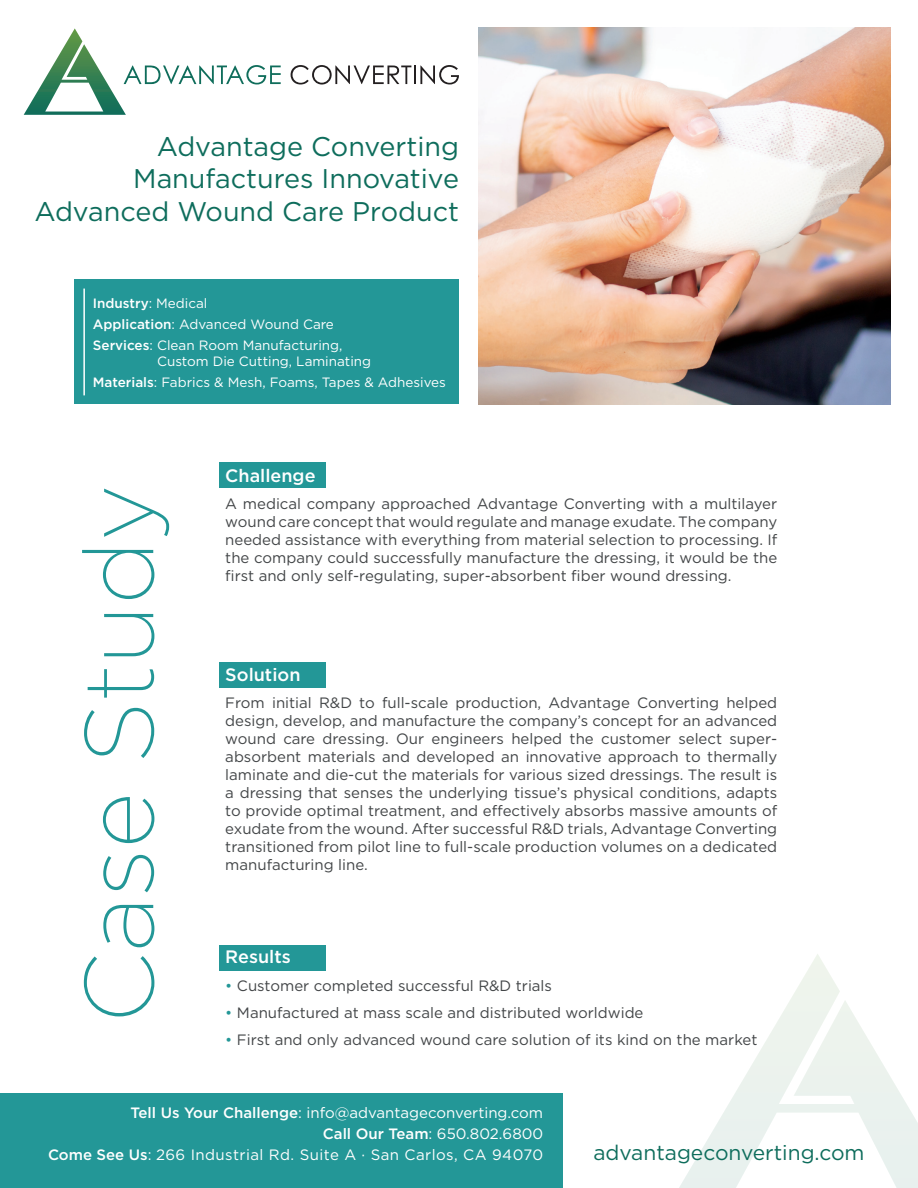
<style>
.page{position:relative;width:918px;height:1188px;background:#fff}
.page>*{position:absolute;margin:0;border:0;box-sizing:border-box;transform-origin:0 0}
.t1{font:200 97.5px "Gotham";color:#239797}
.t2{font:27px/32.4px "Gotham";color:#0e6d5c;text-align:right}
.t3{font:21px "Gotham";color:#0e6d5c}
.t4{font:500 18px "Gotham";color:#fff}
.t5{font:15px/18px "Gotham";color:#424547;text-align:justify}
.t6{font:15px "Gotham";color:#fff}
.t7{font:15px "Gotham";letter-spacing:.03em;color:#fff}
.t8{font:13.5px/16.5px "Gotham";color:#fff}
.t9{font:500 13.5px "Gotham";color:#fff}
.s1{font-weight:400}
.s2{font-weight:500}
.s3{color:#239797}
</style>
<div class="page">
<svg style="left:679px;top:954px;width:239px;height:234px"></svg>
<img style="left:478px;top:27px;width:413px;height:377px">
<div style="left:0;top:1094px;width:563px;height:94px;background:#239797"></div>
<div style="left:75px;top:280px;width:384px;height:124px;background:#239797"></div>
<svg style="left:291px;top:65px;width:168px;height:20px"></svg>
<svg style="left:24px;top:28px;width:257px;height:87px"></svg>
<hr style="left:83px;top:289px;width:2px;height:106px;background:#fff">
<div style="left:219px;top:463px;width:107px;height:25px;background:#239797"></div>
<div style="left:219px;top:662px;width:107px;height:25px;background:#239797"></div>
<div style="left:219px;top:945px;width:107px;height:25px;background:#239797"></div>
<p class="t2" style="left:34px;top:130px;width:426px">Advantage Converting<br>Manufactures Innovative<br>Advanced Wound Care Product</p>
<p class="t9" style="left:93px;top:294px;width:116px">Industry<span class="s1">: Medical</span></p>
<p class="t8" style="left:93px;top:315px;width:243px"><span class="s2">Application</span>: Advanced Wound Care</p>
<p class="t8" style="left:157px;top:336px;width:216px;text-indent:-64px"><span class="s2">Services</span>: Clean Room Manufacturing,<br>Custom Die Cutting, Laminating</p>
<p class="t8" style="left:93px;top:374px;width:355px"><span class="s2">Materials</span>: Fabrics &amp; Mesh, Foams, Tapes &amp; Adhesives</p>
<p class="t1" style="left:58px;top:1024px;width:540px;rotate:-90deg">Case Study</p>
<p class="t4" style="left:225px;top:464px;width:92px">Challenge</p>
<p class="t5" style="left:225px;top:495px;width:553px">A medical company approached Advantage Converting with a multilayer wound care concept that would regulate and manage exudate. The company needed assistance with everything from material selection to processing. If the company could successfully manufacture the dressing, it would be the first and only self-regulating, super-absorbent fiber wound dressing.</p>
<p class="t4" style="left:225px;top:663px;width:77px">Solution</p>
<p class="t5" style="left:225px;top:693px;width:553px">From initial R&amp;D to full-scale production, Advantage Converting helped design, develop, and manufacture the company’s concept for an advanced wound care dressing. Our engineers helped the customer select super&shy;absorbent materials and developed an innovative approach to thermally laminate and die-cut the materials for various sized dressings. The result is a dressing that senses the underlying tissue’s physical conditions, adapts to provide optimal treatment, and effectively absorbs massive amounts of exudate from the wound. After successful R&amp;D trials, Advantage Converting transitioned from pilot line to full-scale production volumes on a dedicated manufacturing line.</p>
<p class="t4" style="left:225px;top:945px;width:67px">Results</p>
<p class="t5" style="left:225px;top:976px;width:328px"><span class="s3">•</span> Customer completed successful R&amp;D trials</p>
<p class="t5" style="left:225px;top:1003px;width:420px"><span class="s3">•</span> Manufactured at mass scale and distributed worldwide</p>
<p class="t5" style="left:225px;top:1030px;width:534px"><span class="s3">•</span> First and only advanced wound care solution of its kind on the market</p>
<p class="t6" style="left:131px;top:1103px;width:414px"><span class="s2">Tell Us Your Challenge</span>: info@advantageconverting.com</p>
<p class="t6" style="left:323px;top:1124px;width:222px"><span class="s2">Call Our Team</span>: 650.802.6800</p>
<p class="t7" style="left:48px;top:1145px;width:497px"><span class="s2">Come See Us</span>: 266 Industrial Rd. Suite A · San Carlos, CA 94070</p>
<p class="t3" style="left:593px;top:1139px;width:273px">advantageconverting.com</p>
</div>
